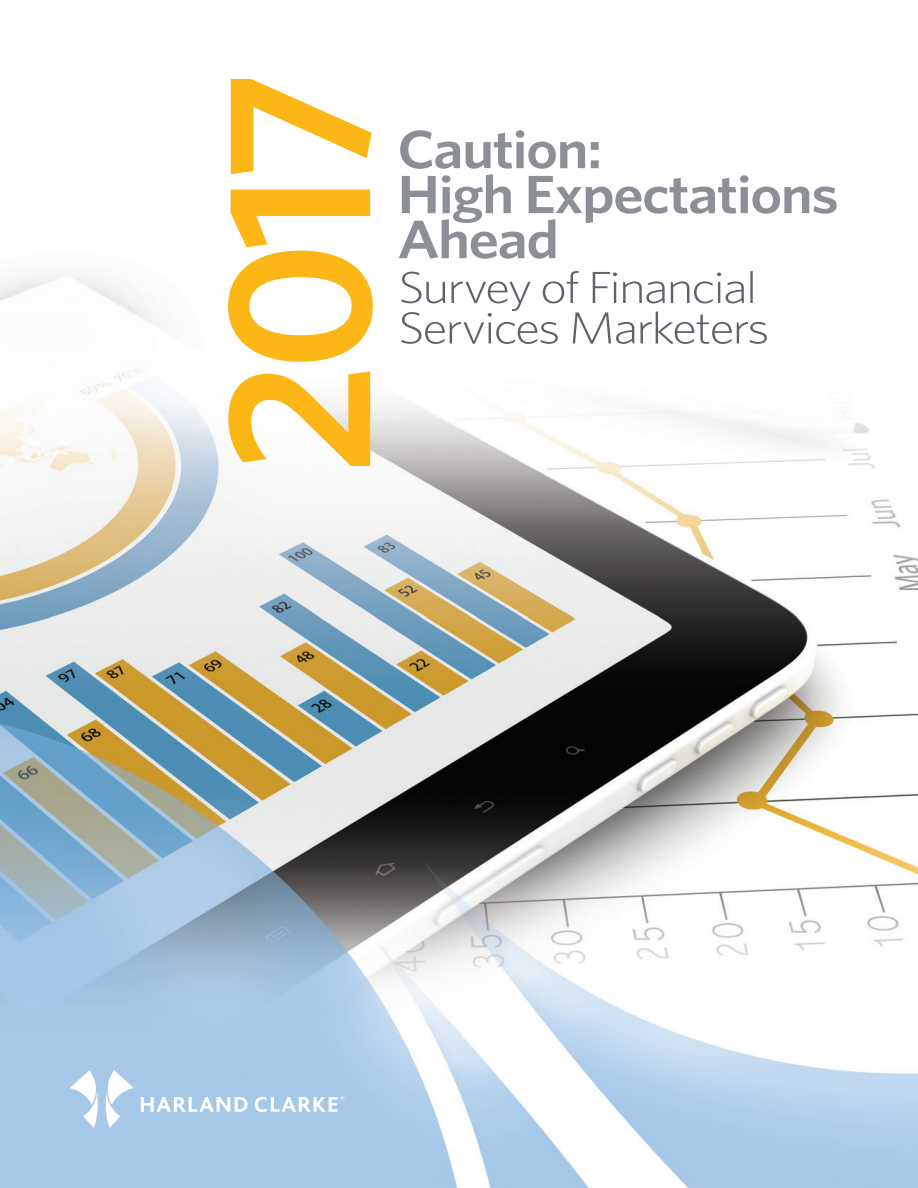
<style>
.page{position:relative;width:918px;height:1188px;background:#fff}
.page>*{position:absolute;margin:0;border:0;box-sizing:border-box;transform-origin:0 0}
.t1{font:600 206.25px "Whitney";color:#fcb615}
.t2{font:600 54px/45px "Whitney";letter-spacing:-.025em;color:#8c8f95;scale:1.12 1}
.t3{font:300 45px/40.5px "Whitney";letter-spacing:-.04em;color:#5f6369;scale:1.15 1}
</style>
<div class="page">
<img style="left:0;top:273px;width:918px;height:915px">
<svg style="left:141px;top:1097px;width:107px;height:15px"></svg>
<svg style="left:255px;top:1096px;width:89px;height:16px"></svg>
<svg style="left:70px;top:1070px;width:28px;height:58px"></svg>
<svg style="left:106px;top:1070px;width:28px;height:58px"></svg>
<h1 class="t1" style="left:161px;top:475px;width:406px;rotate:-90deg">2017</h1>
<p class="t2" style="left:397px;top:126px;width:396px">Caution:<br>High Expectations<br>Ahead</p>
<p class="t3" style="left:398px;top:266px;width:325px">Survey of Financial<br>Services Marketers</p>
</div>
